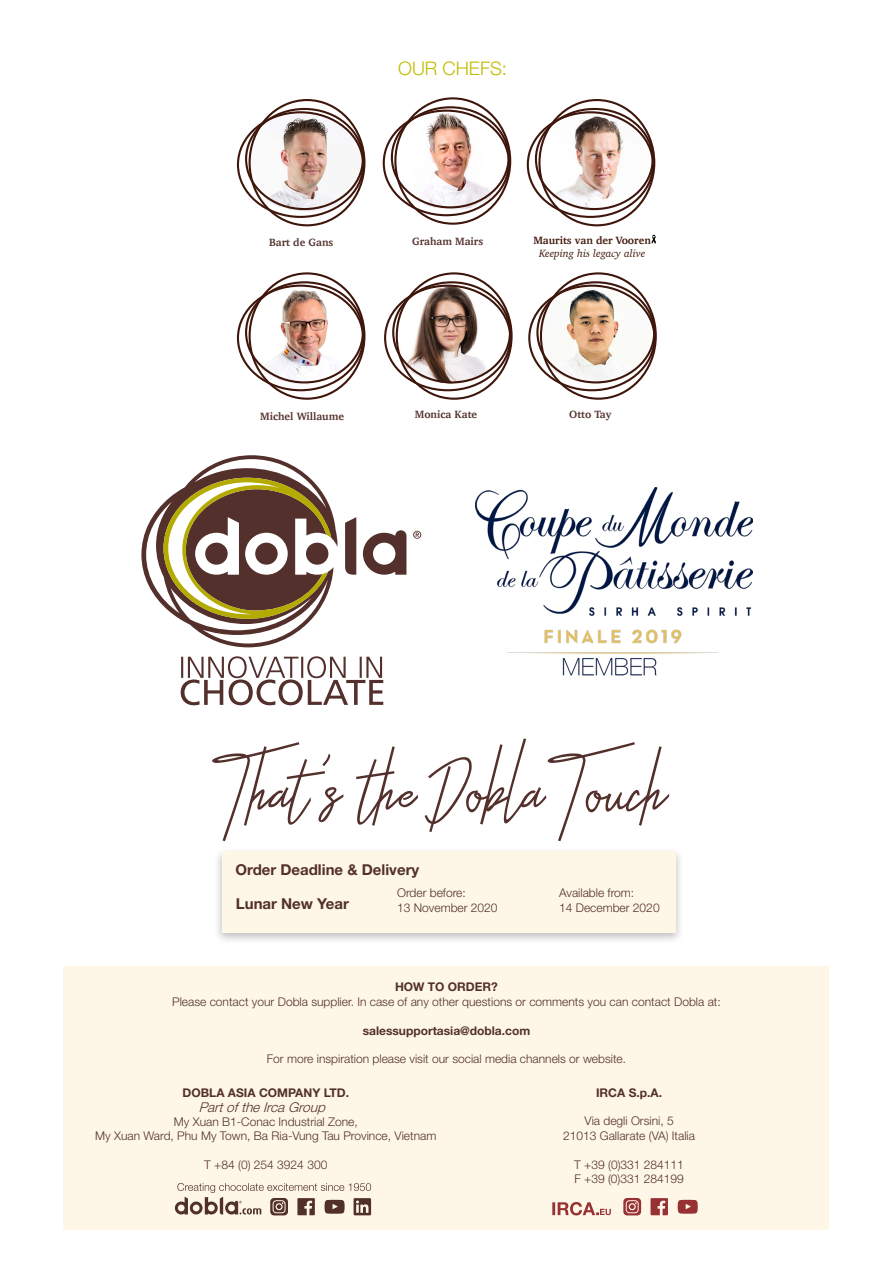
<style>
.page{position:relative;width:893px;height:1263px;background:#fff}
.page>*{position:absolute;margin:0;border:0;box-sizing:border-box;transform-origin:0 0}
.t1{font:112.5px "Otella";color:#53302c}
.t2{font:300 18.75px "Helvetica Neue LT Pro";color:#c0bc00}
.t3{font:700 15px "Helvetica Neue LT Pro";color:#53302c}
.t4{font:700 15px "Helvetica Neue LT Pro";color:#51302c}
.t5{font:italic 300 13.5px "Helvetica Neue LT Pro";color:#52312d}
.t6{font:300 12px "Helvetica Neue LT Pro";color:#53302c}
.t7{font:700 12px "Helvetica Neue LT Pro";color:#53302c}
.t8{font:700 10.8px "Charter";color:#53302c}
.t9{font:italic 10.8px "Charter";color:#41190b}
.t10{font:700 10.8px "Charter";color:#41190b}
</style>
<div class="page">
<div style="left:64px;top:967px;width:765px;height:263px;background:#fef7e7"></div>
<div style="left:214px;top:847px;width:470px;height:98px;background:#231f20;opacity:.29"></div>
<div style="left:222px;top:851px;width:454px;height:81px;background:#fef7e7"></div>
<svg style="left:237px;top:99px;width:128px;height:127px"></svg>
<svg style="left:383px;top:97px;width:128px;height:128px"></svg>
<svg style="left:527px;top:99px;width:128px;height:127px"></svg>
<svg style="left:237px;top:272px;width:128px;height:128px"></svg>
<svg style="left:384px;top:272px;width:129px;height:128px"></svg>
<svg style="left:528px;top:272px;width:129px;height:128px"></svg>
<img style="left:476px;top:487px;width:276px;height:189px">
<svg style="left:345px;top:517px;width:11px;height:58px"></svg>
<svg style="left:141px;top:455px;width:196px;height:192px"></svg>
<svg style="left:363px;top:530px;width:43px;height:45px"></svg>
<svg style="left:413px;top:531px;width:8px;height:8px"></svg>
<svg style="left:181px;top:656px;width:202px;height:49px"></svg>
<svg style="left:175px;top:1183px;width:196px;height:32px"></svg>
<svg style="left:552px;top:1202px;width:59px;height:13px"></svg>
<svg style="left:623px;top:1198px;width:18px;height:17px"></svg>
<svg style="left:650px;top:1198px;width:18px;height:17px"></svg>
<svg style="left:678px;top:1200px;width:20px;height:14px"></svg>
<svg style="left:651px;top:235px;width:5px;height:9px"></svg>
<p class="t2" style="left:398px;top:57px;width:111px">OUR CHEFS:</p>
<p class="t8" style="left:269px;top:233px;width:66px">Bart de Gans</p>
<p class="t8" style="left:412px;top:232px;width:73px">Graham Mairs</p>
<p class="t10" style="left:533px;top:231px;width:119px">Maurits van der Vooren</p>
<p class="t9" style="left:539px;top:244px;width:108px">Keeping his legacy alive</p>
<p class="t8" style="left:260px;top:407px;width:85px">Michel Willaume</p>
<p class="t8" style="left:415px;top:405px;width:64px">Monica Kate</p>
<p class="t8" style="left:569px;top:405px;width:44px">Otto Tay</p>
<p class="t1" style="left:229px;top:726px;width:440px">That’s the Dobla Touch</p>
<p class="t3" style="left:235px;top:860px;width:185px">Order Deadline &amp; Delivery</p>
<p class="t4" style="left:236px;top:894px;width:115px">Lunar New Year</p>
<p class="t6" style="left:397px;top:886px;width:70px">Order before:</p>
<p class="t6" style="left:559px;top:886px;width:77px">Available from:</p>
<p class="t6" style="left:397px;top:900px;width:102px">13 November 2020</p>
<p class="t6" style="left:559px;top:900px;width:102px">14 December 2020</p>
<p class="t7" style="left:395px;top:979px;width:104px">HOW TO ORDER?</p>
<p class="t6" style="left:172px;top:994px;width:550px">Please contact your Dobla supplier. In case of any other questions or comments you can contact Dobla at:</p>
<p class="t7" style="left:363px;top:1023px;width:169px">salessupportasia@dobla.com</p>
<p class="t6" style="left:267px;top:1052px;width:361px">For more inspiration please visit our social media channels or website.</p>
<p class="t7" style="left:183px;top:1085px;width:168px">DOBLA ASIA COMPANY LTD.</p>
<p class="t6" style="left:174px;top:1114px;width:185px">My Xuan B1-Conac Industrial Zone,</p>
<p class="t6" style="left:95px;top:1129px;width:343px">My Xuan Ward, Phu My Town, Ba Ria-Vung Tau Province, Vietnam</p>
<p class="t6" style="left:204px;top:1157px;width:125px">T +84 (0) 254 3924 300</p>
<p class="t5" style="left:199px;top:1098px;width:132px">PartoftheIrcaGroup</p>
<p class="t7" style="left:596px;top:1085px;width:67px">IRCA S.p.A.</p>
<p class="t6" style="left:584px;top:1114px;width:91px">Via degli Orsini, 5</p>
<p class="t6" style="left:563px;top:1128px;width:133px">21013 Gallarate (VA) Italia</p>
<p class="t6" style="left:574px;top:1157px;width:111px">T +39 (0)331 284111</p>
<p class="t6" style="left:574px;top:1171px;width:111px">F +39 (0)331 284199</p>
</div>
